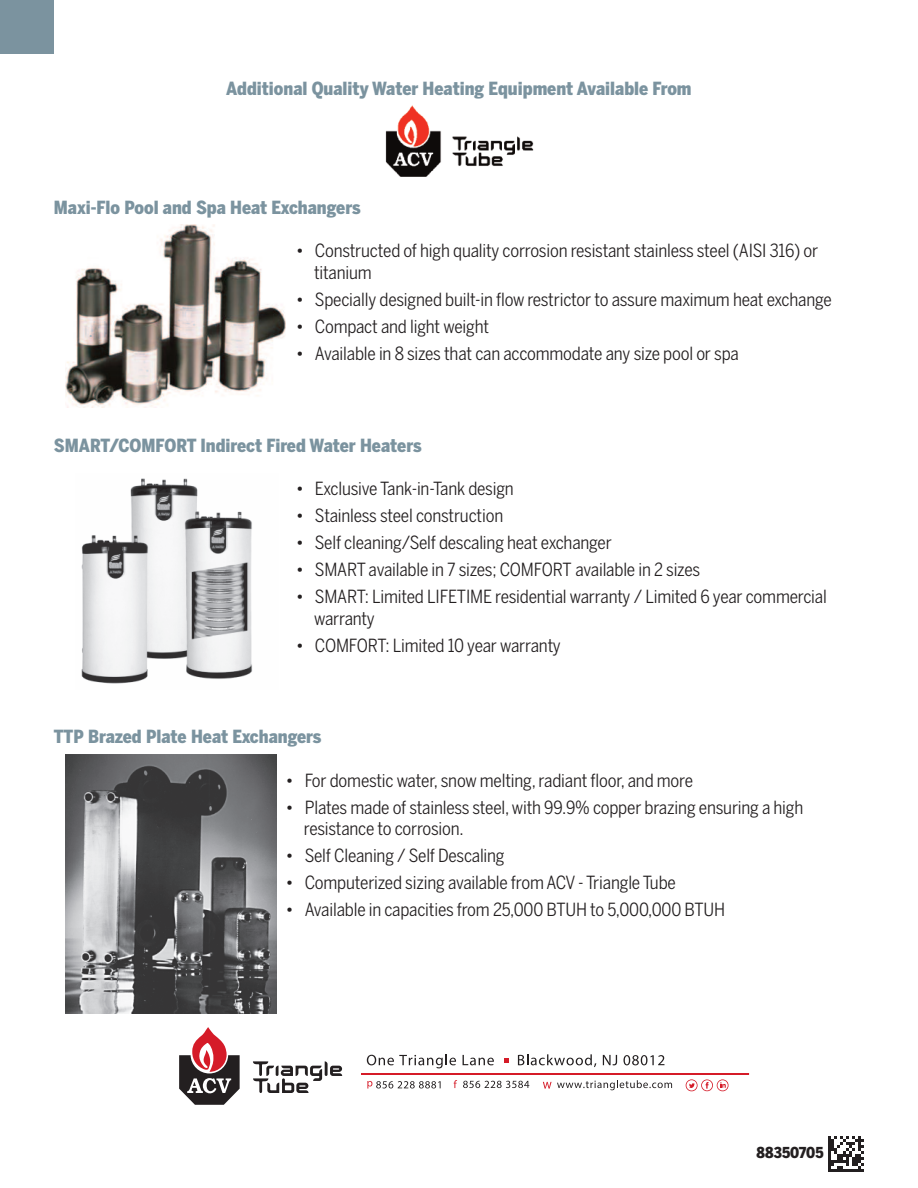
<style>
.page{position:relative;width:918px;height:1188px;background:#fff}
.page>*{position:absolute;margin:0;border:0;box-sizing:border-box;transform-origin:0 0}
.t1{font:18px/21.6px "Benton Sans Cond";letter-spacing:-.01em;color:#231f20}
.t2{font:900 18px "Benton Sans Cond";color:#7b939f}
.t3{font:900 15px "Benton Sans Cond";letter-spacing:.005em;color:#231f20}
</style>
<div class="page">
<div style="left:0;top:0;width:54px;height:54px;background:#7b939f"></div>
<img style="left:385px;top:105px;width:149px;height:72px">
<img style="left:66px;top:755px;width:211px;height:259px">
<img style="left:81px;top:478px;width:172px;height:206px">
<img style="left:66px;top:224px;width:219px;height:184px">
<svg style="left:179px;top:1027px;width:61px;height:78px"></svg>
<svg style="left:253px;top:1061px;width:89px;height:32px"></svg>
<hr style="left:362px;top:1073px;width:387px;height:1px;background:#d51b28">
<svg style="left:367px;top:1054px;width:89px;height:14px"></svg>
<svg style="left:463px;top:1055px;width:31px;height:10px"></svg>
<svg style="left:518px;top:1054px;width:78px;height:13px"></svg>
<svg style="left:603px;top:1055px;width:14px;height:10px"></svg>
<svg style="left:623px;top:1055px;width:41px;height:10px"></svg>
<svg style="left:367px;top:1081px;width:74px;height:8px"></svg>
<svg style="left:463px;top:1081px;width:66px;height:7px"></svg>
<svg style="left:454px;top:1080px;width:3px;height:8px"></svg>
<svg style="left:543px;top:1080px;width:129px;height:10px"></svg>
<svg style="left:686px;top:1079px;width:43px;height:12px"></svg>
<svg style="left:505px;top:1059px;width:4px;height:4px"></svg>
<hr style="left:828px;top:1169px;width:36px;height:3px;background:#231f20">
<svg style="left:828px;top:1136px;width:36px;height:33px"></svg>
<p class="t2" style="left:226px;top:78px;width:467px">Additional Quality Water Heating Equipment Available From</p>
<p class="t2" style="left:54px;top:197px;width:308px">Maxi-Flo Pool and Spa Heat Exchangers</p>
<p class="t1" style="left:314px;top:240px;width:506px;text-indent:-18px">• Constructed of high quality corrosion resistant stainless steel (AISI 316) or titanium</p>
<p class="t1" style="left:296px;top:289px;width:537px">• Specially designed built-in flow restrictor to assure maximum heat exchange</p>
<p class="t1" style="left:296px;top:316px;width:195px">• Compact and light weight</p>
<p class="t1" style="left:296px;top:343px;width:444px">• Available in 8 sizes that can accommodate any size pool or spa</p>
<p class="t2" style="left:54px;top:435px;width:369px">SMART/COMFORT Indirect Fired Water Heaters</p>
<p class="t1" style="left:296px;top:478px;width:220px">• Exclusive Tank-in-Tank design</p>
<p class="t1" style="left:296px;top:505px;width:209px">• Stainless steel construction</p>
<p class="t1" style="left:296px;top:532px;width:318px">• Self cleaning/Self descaling heat exchanger</p>
<p class="t1" style="left:296px;top:559px;width:406px">• SMART available in 7 sizes; COMFORT available in 2 sizes</p>
<p class="t1" style="left:314px;top:586px;width:514px;text-indent:-18px">• SMART: Limited LIFETIME residential warranty / Limited 6 year commercial warranty</p>
<p class="t1" style="left:296px;top:634px;width:267px">• COMFORT: Limited 10 year warranty</p>
<p class="t2" style="left:54px;top:726px;width:269px">TTP Brazed Plate Heat Exchangers</p>
<p class="t1" style="left:286px;top:769px;width:409px">• For domestic water, snow melting,radiant floor, and more</p>
<p class="t1" style="left:304px;top:796px;width:501px;text-indent:-18px">• Plates made of stainless steel,with 99.9% copper brazing ensuring a high resistance to corrosion.</p>
<p class="t1" style="left:286px;top:845px;width:221px">• Self Cleaning / Self Descaling</p>
<p class="t1" style="left:286px;top:872px;width:392px">• Computerized sizing available fromACV - Triangle Tube</p>
<p class="t1" style="left:286px;top:899px;width:441px">• Available in capacities from 25,000 BTUH to 5,000,000 BTUH</p>
<p class="t3" style="left:757px;top:1144px;width:69px">88350705</p>
</div>
